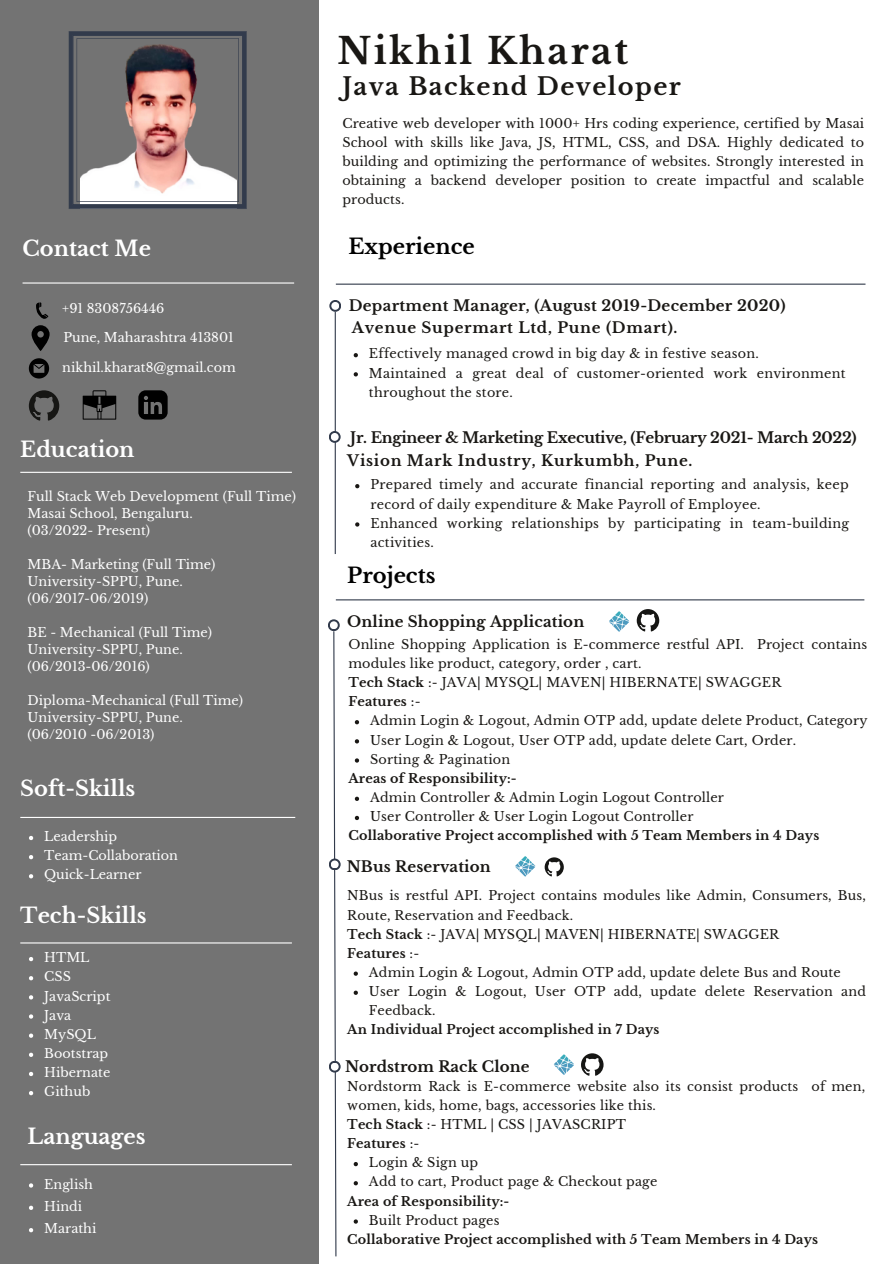
<style>
.page{position:relative;width:894px;height:1264px;background:#fff}
.page>*{position:absolute;margin:0;border:0;box-sizing:border-box;transform-origin:0 0}
.t1{font:700 36px "Libre Baskerville";letter-spacing:.07em;color:#191714}
.t2{font:700 24px "Libre Baskerville";letter-spacing:.06em;color:#191714}
.t3{font:700 21px "Libre Baskerville";color:#fff}
.t4{font:700 21px "Libre Baskerville";color:#000}
.t5{font:700 15px "Libre Baskerville";letter-spacing:.01em;color:#191714}
.t6{font:700 15px "Libre Baskerville";letter-spacing:.045em;color:#191714}
.t7{font:700 15px "Libre Baskerville";letter-spacing:-.015em;color:#191714}
.t8{font:12.75px/19.2px "Libre Baskerville";letter-spacing:.015em;color:#191714}
.t9{font:12.75px/19.2px "Libre Baskerville";color:#fff}
.t10{font:700 12.75px "Libre Baskerville";letter-spacing:.015em;color:#191714}
.s1{font-weight:700}
</style>
<div class="page">
<div style="left:0;top:0;width:318px;height:1263px;background:#737373"></div>
<hr style="left:23px;top:282px;width:271px;height:1px;background:#fff">
<hr style="left:20px;top:472px;width:272px;height:1px;background:#fff">
<hr style="left:336px;top:283px;width:529px;height:2px;background:#323b4c">
<hr style="left:334px;top:312px;width:2px;height:242px;background:#323b4c">
<svg style="left:329px;top:300px;width:12px;height:11px"></svg>
<div style="left:331px;top:302px;width:8px;height:7px;background:#fff;border-radius:50%"></div>
<svg style="left:329px;top:431px;width:11px;height:11px"></svg>
<div style="left:330px;top:433px;width:8px;height:7px;background:#fff;border-radius:50%"></div>
<hr style="left:20px;top:942px;width:272px;height:1px;background:#fff">
<hr style="left:20px;top:1164px;width:272px;height:1px;background:#fff">
<svg style="left:36px;top:302px;width:12px;height:17px"></svg>
<svg style="left:29px;top:358px;width:20px;height:20px"></svg>
<svg style="left:29px;top:390px;width:30px;height:31px"></svg>
<svg style="left:544px;top:857px;width:19px;height:19px"></svg>
<hr style="left:336px;top:599px;width:528px;height:1px;background:#323b4c">
<svg style="left:636px;top:609px;width:23px;height:22px"></svg>
<svg style="left:581px;top:1053px;width:22px;height:22px"></svg>
<svg style="left:332px;top:630px;width:5px;height:627px"></svg>
<svg style="left:328px;top:619px;width:11px;height:12px"></svg>
<div style="left:330px;top:621px;width:7px;height:8px;background:#fff;border-radius:50%"></div>
<svg style="left:329px;top:1060px;width:11px;height:12px"></svg>
<div style="left:330px;top:1062px;width:8px;height:8px;background:#fff;border-radius:50%"></div>
<svg style="left:329px;top:858px;width:11px;height:12px"></svg>
<div style="left:330px;top:860px;width:8px;height:8px;background:#fff;border-radius:50%"></div>
<svg style="left:138px;top:390px;width:30px;height:29px"></svg>
<svg style="left:83px;top:390px;width:33px;height:29px"></svg>
<hr style="left:20px;top:816px;width:275px;height:2px;background:#fff">
<svg style="left:609px;top:611px;width:20px;height:20px"></svg>
<svg style="left:515px;top:856px;width:20px;height:20px"></svg>
<svg style="left:554px;top:1054px;width:20px;height:20px"></svg>
<svg style="left:69px;top:31px;width:178px;height:178px"></svg>
<svg style="left:32px;top:325px;width:18px;height:26px"></svg>
<svg style="left:353px;top:353px;width:5px;height:4px"></svg>
<svg style="left:353px;top:372px;width:5px;height:4px"></svg>
<svg style="left:29px;top:1183px;width:4px;height:4px"></svg>
<svg style="left:29px;top:1205px;width:4px;height:4px"></svg>
<svg style="left:29px;top:1228px;width:4px;height:4px"></svg>
<svg style="left:355px;top:484px;width:4px;height:4px"></svg>
<svg style="left:355px;top:522px;width:4px;height:4px"></svg>
<svg style="left:355px;top:720px;width:4px;height:4px"></svg>
<svg style="left:355px;top:739px;width:4px;height:4px"></svg>
<svg style="left:355px;top:758px;width:4px;height:4px"></svg>
<svg style="left:355px;top:796px;width:4px;height:5px"></svg>
<svg style="left:355px;top:815px;width:4px;height:5px"></svg>
<svg style="left:353px;top:971px;width:5px;height:4px"></svg>
<svg style="left:353px;top:990px;width:5px;height:4px"></svg>
<svg style="left:353px;top:1162px;width:5px;height:4px"></svg>
<svg style="left:353px;top:1181px;width:5px;height:4px"></svg>
<svg style="left:353px;top:1219px;width:5px;height:4px"></svg>
<svg style="left:29px;top:836px;width:4px;height:4px"></svg>
<svg style="left:29px;top:855px;width:4px;height:4px"></svg>
<svg style="left:29px;top:874px;width:4px;height:4px"></svg>
<svg style="left:29px;top:957px;width:4px;height:4px"></svg>
<svg style="left:29px;top:976px;width:4px;height:4px"></svg>
<svg style="left:29px;top:995px;width:4px;height:4px"></svg>
<svg style="left:29px;top:1014px;width:4px;height:4px"></svg>
<svg style="left:29px;top:1033px;width:4px;height:4px"></svg>
<svg style="left:29px;top:1052px;width:4px;height:4px"></svg>
<svg style="left:29px;top:1071px;width:4px;height:5px"></svg>
<svg style="left:29px;top:1091px;width:4px;height:4px"></svg>
<h3 class="t3" style="left:23px;top:236px;width:130px">Contact Me</h3>
<p class="t9" style="left:62px;top:299px;width:104px">+91 8308756446</p>
<p class="t9" style="left:63px;top:328px;width:172px">Pune, Maharashtra 413801</p>
<p class="t9" style="left:62px;top:357px;width:175px">nikhil.kharat8@gmail.com</p>
<h3 class="t3" style="left:20px;top:436px;width:116px">Education</h3>
<p class="t9" style="left:28px;top:487px;width:270px;line-height:17px">Full Stack Web Development (Full Time)<br>Masai School, Bengaluru.<br>(03/2022- Present)</p>
<p class="t9" style="left:28px;top:556px;width:189px;line-height:17px">MBA- Marketing (Full Time)<br>University-SPPU, Pune. (06/2017-06/2019)</p>
<p class="t9" style="left:28px;top:624px;width:186px;line-height:17px">BE - Mechanical (Full Time)<br>University-SPPU, Pune. (06/2013-06/2016)</p>
<p class="t9" style="left:28px;top:692px;width:217px;line-height:17px">Diploma-Mechanical (Full Time)<br>University-SPPU, Pune. (06/2010 -06/2013)</p>
<h3 class="t3" style="left:20px;top:775px;width:116px">Soft-Skills</h3>
<p class="t9" style="left:44px;top:827px;width:135px">Leadership<br>Team-Collaboration<br>Quick-Learner</p>
<h3 class="t3" style="left:20px;top:902px;width:128px">Tech-Skills</h3>
<p class="t9" style="left:44px;top:948px;width:68px">HTML<br>CSS<br>JavaScript<br>Java<br>MySQL<br>Bootstrap<br>Hibernate<br>Github</p>
<h3 class="t3" style="left:28px;top:1123px;width:119px">Languages</h3>
<p class="t9" style="left:44px;top:1172px;width:54px;line-height:22.4px">English<br>Hindi<br>Marathi</p>
<h1 class="t1" style="left:337px;top:29px;width:292px">Nikhil Kharat</h1>
<h2 class="t2" style="left:342px;top:71px;width:340px">Java Backend Developer</h2>
<p class="t8" style="left:342px;top:114px;width:523px;text-align:justify">Creative web developer with 1000+ Hrs coding experience, certified by Masai School with skills like Java, JS, HTML, CSS, and DSA. Highly dedicated to building and optimizing the performance of websites. Strongly interested in obtaining a backend developer position to create impactful and scalable products.</p>
<h3 class="t4" style="left:348px;top:233px;width:128px">Experience</h3>
<p class="t5" style="left:348px;top:296px;width:438px">Department Manager, (August 2019-December 2020)</p>
<p class="t6" style="left:352px;top:318px;width:327px">Avenue Supermart Ltd, Pune (Dmart).</p>
<p class="t8" style="left:369px;top:344px;width:478px">Effectively managed crowd in big day &amp; in festive season.<br>Maintained a great deal of customer-oriented work environment throughout the store.</p>
<p class="t7" style="left:350px;top:428px;width:508px">Jr. Engineer &amp; Marketing Executive, (February 2021- March 2022)</p>
<p class="t6" style="left:347px;top:451px;width:346px">Vision Mark Industry, Kurkumbh, Pune.</p>
<p class="t8" style="left:370px;top:475px;width:480px">Prepared timely and accurate financial reporting and analysis, keep record of daily expenditure &amp; Make Payroll of Employee.<br>Enhanced working relationships by participating in team-building activities.</p>
<h3 class="t4" style="left:347px;top:562px;width:90px">Projects</h3>
<p class="t5" style="left:347px;top:613px;width:238px">Online Shopping Application</p>
<p class="t8" style="left:348px;top:634px;width:520px">Online Shopping Application is E-commerce restful API. Project contains modules like product, category, order , cart.<br><span class="s1">Tech Stack</span> :- JAVA| MYSQL| MAVEN| HIBERNATE| SWAGGER<br><span class="s1">Features</span> :-</p>
<p class="t8" style="left:370px;top:711px;width:499px">Admin Login &amp; Logout, Admin OTP add, update delete Product, Category<br>User Login &amp; Logout, User OTP add, update delete Cart, Order.<br>Sorting &amp; Pagination</p>
<p class="t8" style="left:370px;top:788px;width:355px">Admin Controller &amp; Admin Login Logout Controller<br>User Controller &amp; User Login Logout Controller</p>
<p class="t10" style="left:348px;top:770px;width:170px">Areas of Responsibility:-</p>
<p class="t10" style="left:348px;top:828px;width:472px">Collaborative Project accomplished with 5 Team Members in 4 Days</p>
<p class="t5" style="left:346px;top:857px;width:145px">NBus Reservation</p>
<p class="t8" style="left:347px;top:886px;width:520px">NBus is restful API. Project contains modules like Admin, Consumers, Bus, Route, Reservation and Feedback.<br><span class="s1">Tech Stack</span> :- JAVA| MYSQL| MAVEN| HIBERNATE| SWAGGER<br><span class="s1">Features</span> :-</p>
<p class="t8" style="left:369px;top:962px;width:498px">Admin Login &amp; Logout, Admin OTP add, update delete Bus and Route<br>User Login &amp; Logout, User OTP add, update delete Reservation and<br>Feedback.</p>
<p class="t10" style="left:347px;top:1021px;width:314px">An Individual Project accomplished in 7 Days</p>
<p class="t5" style="left:345px;top:1057px;width:186px">Nordstrom Rack Clone</p>
<p class="t8" style="left:347px;top:1076px;width:519px">Nordstorm Rack is E-commerce website also its consist products of men, women, kids, home, bags, accessories like this.<br><span class="s1">Tech Stack</span> :- HTML | CSS | JAVASCRIPT<br><span class="s1">Features</span> :-</p>
<p class="t8" style="left:369px;top:1153px;width:290px">Login &amp; Sign up<br>Add to cart, Product page &amp; Checkout page</p>
<p class="t8" style="left:369px;top:1210px;width:132px">Built Product pages</p>
<p class="t10" style="left:347px;top:1193px;width:164px">Area of Responsibility:-</p>
<p class="t10" style="left:347px;top:1231px;width:472px">Collaborative Project accomplished with 5 Team Members in 4 Days</p>
</div>
